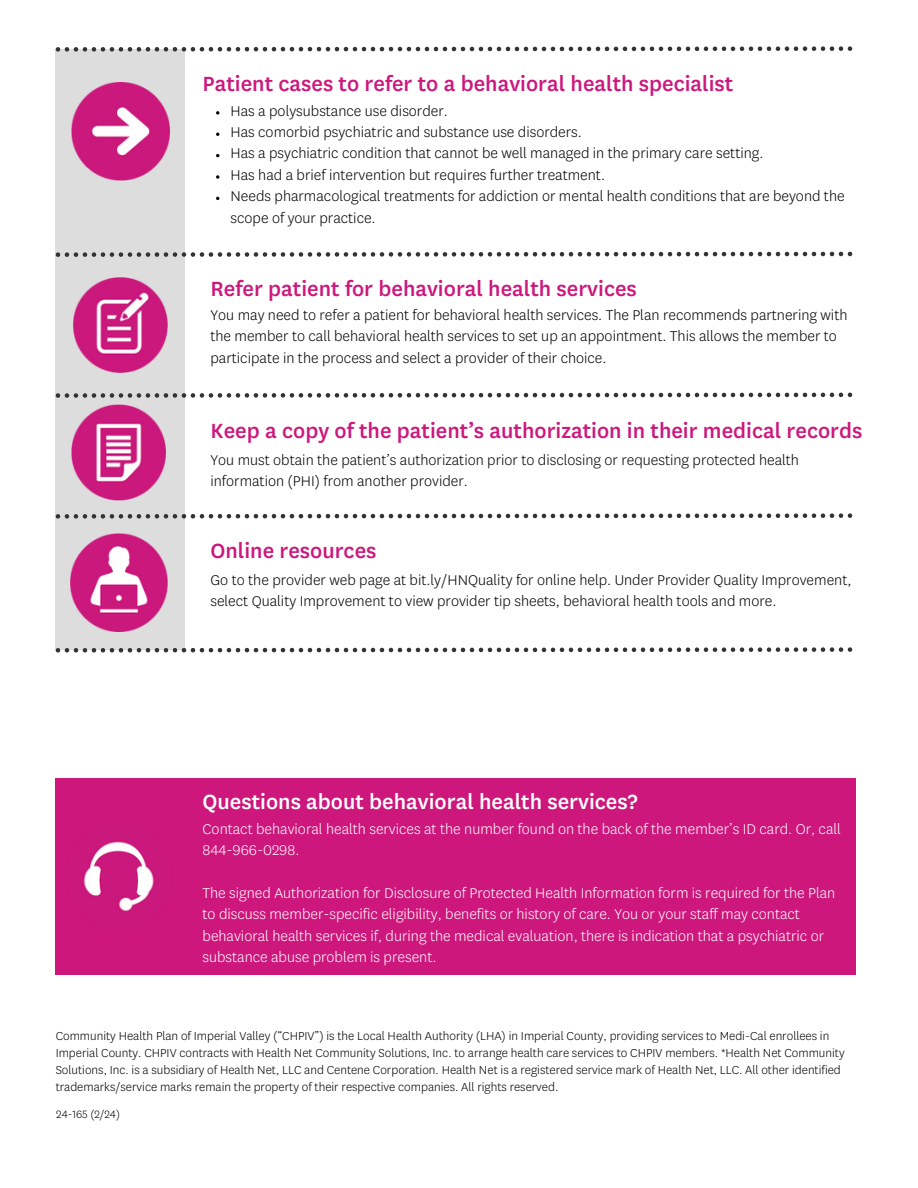
<style>
.page{position:relative;width:918px;height:1188px;background:#fff}
.page>*{position:absolute;margin:0;border:0;box-sizing:border-box;transform-origin:0 0}
.t1{font:500 24px "Centene Sans";color:#cd177d}
.t2{font:500 24px "Centene Sans";color:#fff}
.t3{font:300 16.5px/21.3px "Centene Sans";color:#000}
.t4{font:300 16.5px/21.3px "Centene Sans";color:#fff}
.t5{font:300 13.5px/16.8px "Centene Sans";color:#000}
.t6{font:300 12.45px "Centene Sans";color:#000}
</style>
<div class="page">
<div style="left:56px;top:779px;width:800px;height:196px;background:#cd177d"></div>
<svg style="left:216px;top:111px;width:3px;height:4px"></svg>
<svg style="left:216px;top:175px;width:3px;height:4px"></svg>
<div style="left:56px;top:49px;width:129px;height:601px;background:#ddd"></div>
<svg style="left:56px;top:46px;width:796px;height:6px"></svg>
<img style="left:71px;top:83px;width:98px;height:98px">
<img style="left:71px;top:404px;width:95px;height:96px">
<img style="left:70px;top:533px;width:98px;height:98px">
<img style="left:73px;top:278px;width:95px;height:94px">
<svg style="left:56px;top:252px;width:796px;height:5px"></svg>
<svg style="left:56px;top:393px;width:796px;height:5px"></svg>
<svg style="left:56px;top:513px;width:796px;height:6px"></svg>
<svg style="left:56px;top:647px;width:796px;height:6px"></svg>
<img style="left:70px;top:841px;width:84px;height:84px">
<h2 class="t1" style="left:203px;top:73px;width:532px">Patient cases to refer to a behavioral health specialist</h2>
<p class="t3" style="left:231px;top:101px;width:219px">Has a polysubstance use disorder.</p>
<p class="t3" style="left:231px;top:122px;width:353px">Has comorbid psychiatric and substance use disorders.</p>
<p class="t3" style="left:231px;top:144px;width:534px">Has a psychiatric condition that cannot be well managed in the primary care setting.</p>
<p class="t3" style="left:231px;top:165px;width:376px">Has had a brief intervention but requires further treatment.</p>
<p class="t3" style="left:231px;top:186px;width:616px">Needs pharmacological treatments for addiction or mental health conditions that are beyond the scope of your practice.</p>
<h2 class="t1" style="left:210px;top:278px;width:428px">Refer patient for behavioral health services</h2>
<p class="t3" style="left:210px;top:305px;width:639px">You may need to refer a patient for behavioral health services. The Plan recommends partnering with the member to call behavioral health services to set up an appointment. This allows the member to participate in the process and select a provider of their choice.</p>
<h2 class="t1" style="left:210px;top:420px;width:653px">Keep a copy of the patient’s authorization in their medical records</h2>
<p class="t3" style="left:210px;top:450px;width:590px">You must obtain the patient’s authorization prior to disclosing or requesting protected health information (PHI) from another provider.</p>
<h2 class="t1" style="left:210px;top:540px;width:168px">Online resources</h2>
<p class="t3" style="left:210px;top:570px;width:642px">Go to the provider web page at bit.ly/HNQuality for online help. Under Provider Quality Improvement, select Quality Improvement to view provider tip sheets, behavioral health tools and more.</p>
<h3 class="t2" style="left:203px;top:791px;width:437px">Questions about behavioral health services?</h3>
<p class="t4" style="left:203px;top:819px;width:640px">Contact behavioral health services at the number found on the back of the member’s ID card. Or, call<br>844-966-0298.</p>
<p class="t4" style="left:203px;top:883px;width:634px">The signed Authorization for Disclosure of Protected Health Information form is required for the Plan to discuss member-specific eligibility, benefits or history of care. You or your staff may contact behavioral health services if, during the medical evaluation, there is indication that a psychiatric or substance abuse problem is present.</p>
<p class="t5" style="left:56px;top:1028px;width:791px">Community Health Plan of Imperial Valley (“CHPIV”) is the Local Health Authority (LHA) in Imperial County, providing services to Medi-Cal enrollees in Imperial County. CHPIV contracts with Health Net Community Solutions, Inc. to arrange health care services to CHPIV members. *Health Net Community Solutions, Inc. is a subsidiary of Health Net, LLC and Centene Corporation. Health Net is a registered service mark of Health Net, LLC. All other identified trademarks/service marks remain the property of their respective companies. All rights reserved.</p>
<p class="t6" style="left:56px;top:1109px;width:65px">24-165 (2/24)</p>
</div>
